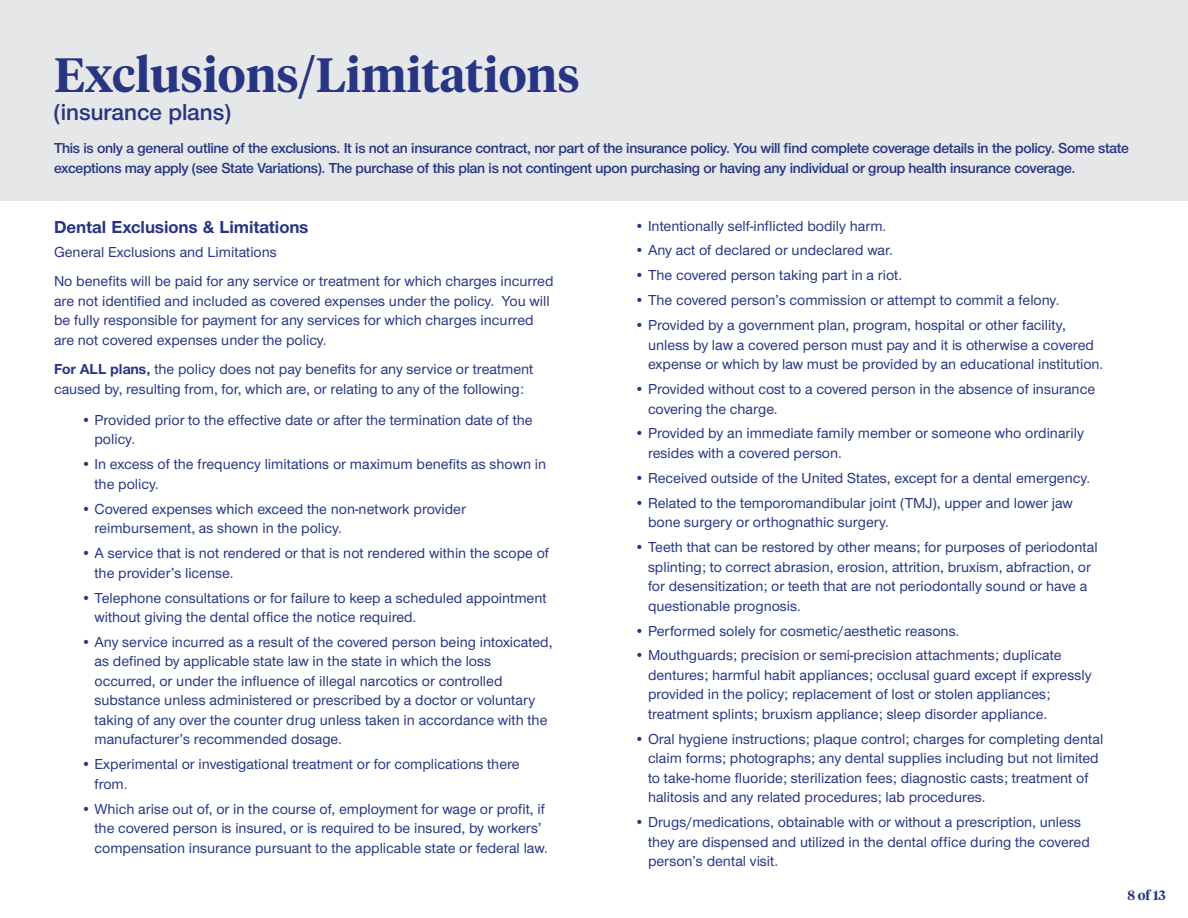
<style>
.page{position:relative;width:1188px;height:918px;background:#fff}
.page>*{position:absolute;margin:0;border:0;box-sizing:border-box;transform-origin:0 0}
.t1{font:600 48px "UHC Serif Headline";color:#283582}
.t2{font:600 24px "UHC Sans";color:#283582}
.t3{font:700 18px "UHC Sans";color:#283582}
.t4{font:500 15px/19.5px "UHC Sans";color:#283582}
.t5{font:600 15px/19.5px "UHC Sans";letter-spacing:-.02em;color:#283582}
.t6{font:600 13.5px "UHC Serif Headline";color:#283582}
.s1{font-weight:700}
</style>
<div class="page">
<div style="left:0;top:0;width:1188px;height:201px;background:#e6e7e9"></div>
<h1 class="t1" style="left:54px;top:42px;width:527px">Exclusions/Limitations</h1>
<h2 class="t2" style="left:54px;top:97px;width:178px">(insurance plans)</h2>
<p class="t5" style="left:54px;top:138px;width:1076px">This is only a general outline of the exclusions. It is not an insurance contract, nor part of the insurance policy. You will find complete coverage details in the policy. Some state exceptions may apply (see State Variations). The purchase of this plan is not contingent upon purchasing or having any individual or group health insurance coverage.</p>
<p class="t3" style="left:54px;top:214px;width:256px">Dental Exclusions &amp; Limitations</p>
<p class="t4" style="left:54px;top:236px;width:501px;line-height:29.5px">General Exclusions and Limitations<br>No benefits will be paid for any service or treatment for which charges incurred</p>
<p class="t4" style="left:54px;top:290px;width:497px">are not identified and included as covered expenses under the policy. You will be fully responsible for payment for any services for which charges incurred are not covered expenses under the policy.</p>
<p class="t4" style="left:54px;top:359px;width:481px"><span class="s1">For ALL plans,</span> the policy does not pay benefits for any service or treatment caused by, resulting from, for, which are, or relating to any of the following:</p>
<p class="t4" style="left:94px;top:410px;width:440px;text-indent:-14px">• Provided prior to the effective date or after the termination date of the policy.</p>
<p class="t4" style="left:94px;top:454px;width:453px;text-indent:-14px">• In excess of the frequency limitations or maximum benefits as shown in the policy.</p>
<p class="t4" style="left:94px;top:498px;width:373px;text-indent:-14px">• Covered expenses which exceed the non-network provider reimbursement, as shown in the policy.</p>
<p class="t4" style="left:94px;top:543px;width:456px;text-indent:-14px">• A service that is not rendered or that is not rendered within the scope of the provider’s license.</p>
<p class="t4" style="left:94px;top:587px;width:454px;text-indent:-14px">• Telephone consultations or for failure to keep a scheduled appointment without giving the dental office the notice required.</p>
<p class="t4" style="left:94px;top:632px;width:459px;text-indent:-14px">• Any service incurred as a result of the covered person being intoxicated, as defined by applicable state law in the state in which the loss occurred, or under the influence of illegal narcotics or controlled substance unless administered or prescribed by a doctor or voluntary taking of any over the counter drug unless taken in accordance with the manufacturer’s recommended dosage.</p>
<p class="t4" style="left:94px;top:754px;width:427px;text-indent:-14px">• Experimental or investigational treatment or for complications there from.</p>
<p class="t4" style="left:94px;top:798px;width:455px;text-indent:-14px">• Which arise out of, or in the course of, employment for wage or profit, if the covered person is insured, or is required to be insured, by workers’ compensation insurance pursuant to the applicable state or federal law.</p>
<p class="t4" style="left:634px;top:215px;width:253px">• Intentionally self-inflicted bodily harm.</p>
<p class="t4" style="left:634px;top:240px;width:260px">• Any act of declared or undeclared war.</p>
<p class="t4" style="left:634px;top:265px;width:269px">• The covered person taking part in a riot.</p>
<p class="t4" style="left:634px;top:290px;width:426px">• The covered person’s commission or attempt to commit a felony.</p>
<p class="t4" style="left:648px;top:315px;width:457px;text-indent:-14px">• Provided by a government plan, program, hospital or other facility, unless by law a covered person must pay and it is otherwise a covered expense or which by law must be provided by an educational institution.</p>
<p class="t4" style="left:648px;top:379px;width:449px;text-indent:-14px">• Provided without cost to a covered person in the absence of insurance covering the charge.</p>
<p class="t4" style="left:648px;top:423px;width:437px;text-indent:-14px">• Provided by an immediate family member or someone who ordinarily resides with a covered person.</p>
<p class="t4" style="left:634px;top:467px;width:457px">• Received outside of the United States, except for a dental emergency.</p>
<p class="t4" style="left:648px;top:492px;width:426px;text-indent:-14px">• Related to the temporomandibular joint (TMJ), upper and lower jaw bone surgery or orthognathic surgery.</p>
<p class="t4" style="left:648px;top:537px;width:451px;text-indent:-14px">• Teeth that can be restored by other means; for purposes of periodontal splinting; to correct abrasion, erosion, attrition, bruxism, abfraction, or for desensitization; or teeth that are not periodontally sound or have a questionable prognosis.</p>
<p class="t4" style="left:634px;top:620px;width:326px">• Performed solely for cosmetic/aesthetic reasons.</p>
<p class="t4" style="left:648px;top:645px;width:445px;text-indent:-14px">• Mouthguards; precision or semi-precision attachments; duplicate dentures; harmful habit appliances; occlusal guard except if expressly provided in the policy; replacement of lost or stolen appliances; treatment splints; bruxism appliance; sleep disorder appliance.</p>
<p class="t4" style="left:648px;top:728px;width:457px;text-indent:-14px">• Oral hygiene instructions; plaque control; charges for completing dental claim forms; photographs; any dental supplies including but not limited to take-home fluoride; sterilization fees; diagnostic casts; treatment of halitosis and any related procedures; lab procedures.</p>
<p class="t4" style="left:648px;top:812px;width:443px;text-indent:-14px">• Drugs/medications, obtainable with or without a prescription, unless they are dispensed and utilized in the dental office during the covered person’s dental visit.</p>
<p class="t6" style="left:1128px;top:886px;width:40px">8 of 13</p>
</div>
